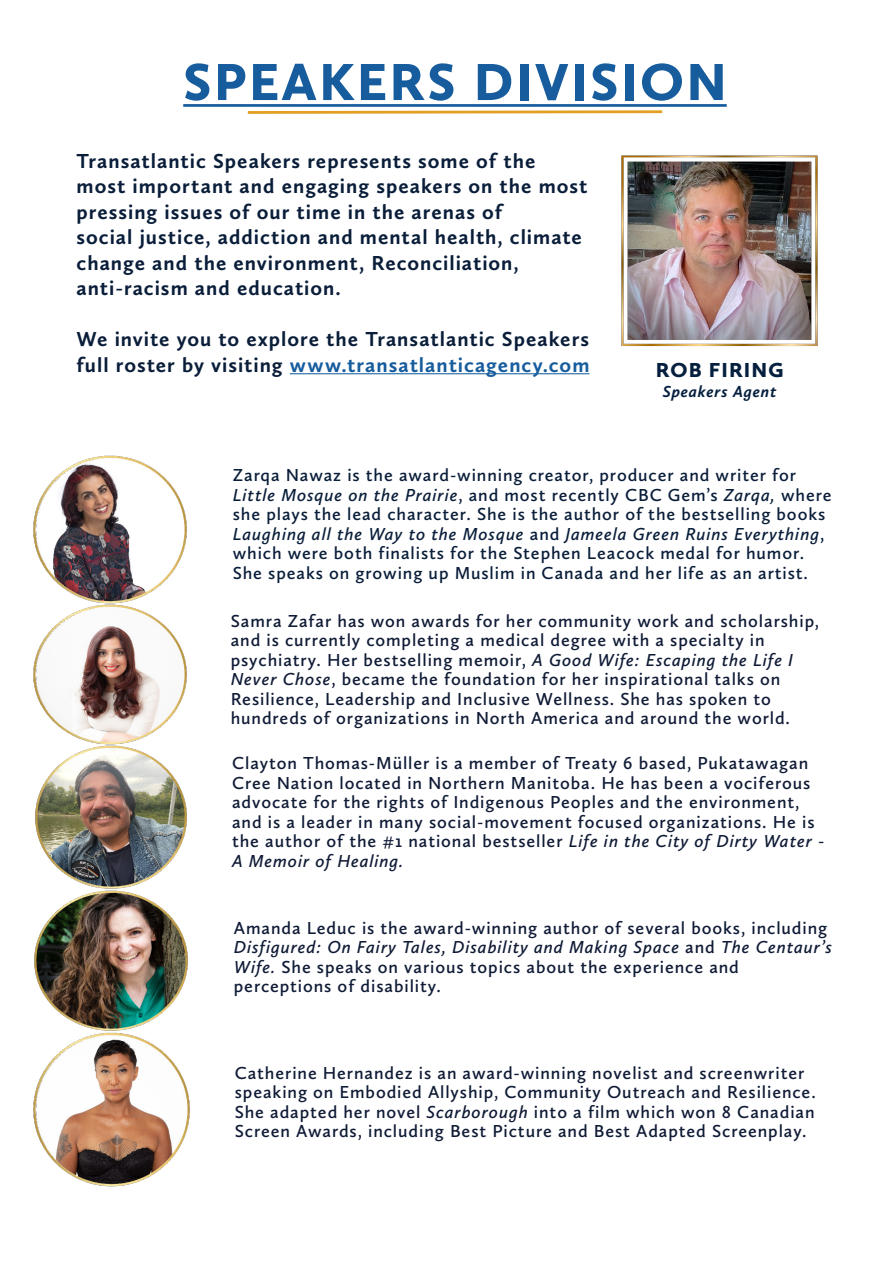
<style>
.page{position:relative;width:893px;height:1263px;background:#fff}
.page>*{position:absolute;margin:0;border:0;box-sizing:border-box;transform-origin:0 0}
.t1{font:900 54px "Calluna Sans";letter-spacing:.05em;color:#175d9e}
.t2{font:700 21px/25.5px "Calluna Sans";letter-spacing:.045em;color:#0a1e3a}
.t3{font:900 21px "Calluna Sans";letter-spacing:.05em;color:#051f3e}
.t4{font:600 18px/19.5px "Calluna Sans";letter-spacing:.05em;color:#101b36}
.t5{font:600 18px/19.5px "Calluna Sans";letter-spacing:.05em;color:#0a1e3a}
.t6{font:italic 700 16.5px "Calluna Sans";letter-spacing:.05em;color:#051f3e}
.s1{color:#175d9e}
.s2{font-style:italic}
</style>
<div class="page">
<hr style="left:183px;top:104px;width:544px;height:3px;background:#175d9e">
<svg style="left:248px;top:110px;width:414px;height:4px"></svg>
<hr style="left:290px;top:373px;width:299px;height:1px;background:#175d9e">
<img style="left:621px;top:155px;width:197px;height:191px">
<img style="left:33px;top:455px;width:157px;height:731px">
<p class="t1" style="left:183px;top:48px;width:545px">SPEAKERS DIVISION</p>
<p class="t2" style="left:77px;top:147px;width:512px">Transatlantic Speakers represents some of the most important and engaging speakers on the most pressing issues of our time in the arenas of</p>
<p class="t2" style="left:77px;top:224px;width:507px">social justice, addiction and mental health, climate change and the environment, Reconciliation,</p>
<p class="t2" style="left:77px;top:275px;width:266px">anti-racism and education.</p>
<p class="t2" style="left:77px;top:326px;width:514px">We invite you to explore the Transatlantic Speakers full roster by visiting <span class="s1">www.transatlanticagency.com</span></p>
<p class="t3" style="left:656px;top:357px;width:129px">ROB FIRING</p>
<p class="t6" style="left:663px;top:381px;width:115px">Speakers Agent</p>
<p class="t5" style="left:233px;top:465px;width:600px">Zarqa Nawaz is the award-winning creator, producer and writer for <span class="s2">Little Mosque on the Prairie</span>, and most recently CBC Gem’s <span class="s2">Zarqa,</span> where she plays the lead character. She is the author of the bestselling books <span class="s2">Laughing all the Way to the Mosque</span> and <span class="s2">Jameela Green Ruins Everything</span>, which were both finalists for the Stephen Leacock medal for humor.<br>She speaks on growing up Muslim in Canada and her life as an artist.</p>
<p class="t4" style="left:231px;top:610px;width:590px">Samra Zafar has won awards for her community work and scholarship, and is currently completing a medical degree with a specialty in</p>
<p class="t4" style="left:231px;top:649px;width:564px">psychiatry. Her bestselling memoir, <span class="s2">A Good Wife: Escaping the Life I<br>Never Chose</span>, became the foundation for her inspirational talks on</p>
<p class="t4" style="left:231px;top:688px;width:542px">Resilience, Leadership and Inclusive Wellness. She has spoken to</p>
<p class="t4" style="left:231px;top:708px;width:561px">hundreds of organizations in North America and around the world.</p>
<p class="t4" style="left:232px;top:753px;width:594px">Clayton Thomas-Müller is a member of Treaty 6 based, Pukatawagan Cree Nation located in Northern Manitoba. He has been a vociferous advocate for the rights of Indigenous Peoples and the environment, and is a leader in many social-movement focused organizations. He is the author of the #1 national bestseller <span class="s2">Life in the City of Dirty Water - A Memoir of Healing.</span></p>
<p class="t4" style="left:234px;top:918px;width:600px">Amanda Leduc is the award-winning author of several books, including<br><span class="s2">Disfigured: On Fairy Tales, Disability and Making Space</span> and <span class="s2">The Centaur’s<br>Wife.</span> She speaks on various topics about the experience and</p>
<p class="t4" style="left:234px;top:976px;width:209px">perceptions of disability.</p>
<p class="t4" style="left:235px;top:1063px;width:582px">Catherine Hernandez is an award-winning novelist and screenwriter speaking on Embodied Allyship, Community Outreach and Resilience.<br>She adapted her novel <span class="s2">Scarborough</span> into a film which won 8 Canadian Screen Awards, including Best Picture and Best Adapted Screenplay.</p>
</div>
